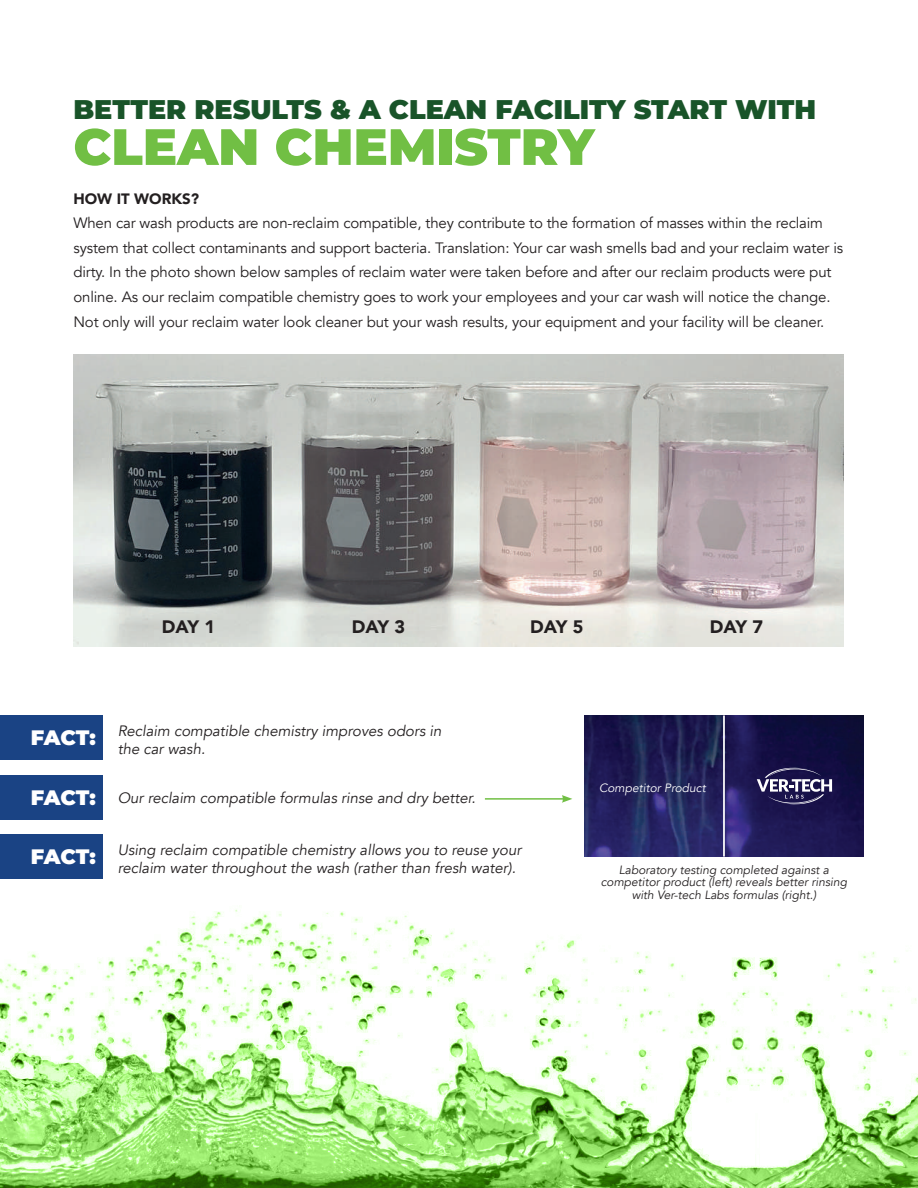
<style>
.page{position:relative;width:918px;height:1188px;background:#fff}
.page>*{position:absolute;margin:0;border:0;box-sizing:border-box;transform-origin:0 0}
.t1{font:900 51px "Montserrat";color:#71bf44}
.t2{font:900 27px "Montserrat";color:#195429}
.t3{font:900 18px "Avenir";letter-spacing:-.035em;color:#231f20}
.t4{font:15px/24.6px "Avenir";letter-spacing:-.01em;color:#231f20}
.t5{font:italic 15px/18.6px "Avenir";color:#231f20}
.t6{font:900 15px "Avenir";color:#231f20}
.t7{font:italic 12px/12.6px "Avenir";color:#231f20;text-align:center}
.t8{font:italic 12px "Avenir";color:#fff}
.s1{font-family:"Montserrat";font-weight:900;font-style:normal;font-size:20.85px;color:#fff}
</style>
<div class="page">
<svg style="left:0;top:909px;width:918px;height:279px"></svg>
<div style="left:0;top:775px;width:102px;height:45px;background:#1a4384"></div>
<div style="left:0;top:716px;width:102px;height:44px;background:#1a4384"></div>
<div style="left:0;top:834px;width:102px;height:45px;background:#1a4384"></div>
<img style="left:73px;top:355px;width:770px;height:292px">
<img style="left:584px;top:716px;width:280px;height:141px">
<hr style="left:723px;top:716px;width:2px;height:141px;background:#fff">
<svg style="left:757px;top:767px;width:75px;height:38px;background:#4a4570"></svg>
<hr style="left:485px;top:798px;width:79px;height:2px;background:#71bf44">
<svg style="left:562px;top:795px;width:10px;height:8px"></svg>
<h2 class="t2" style="left:73px;top:89px;width:744px">BETTER RESULTS &amp; A CLEAN FACILITY START WITH</h2>
<h1 class="t1" style="left:73px;top:109px;width:522px">CLEAN CHEMISTRY</h1>
<p class="t6" style="left:73px;top:186px;width:127px">HOW IT WORKS?</p>
<p class="t4" style="left:73px;top:211px;width:771px">When car wash products are non-reclaim compatible, they contribute to the formation of masses within the reclaim system that collect contaminants and support bacteria. Translation: Your car wash smells bad and your reclaim water is dirty. In the photo shown below samples of reclaim water were taken before and after our reclaim products were put online. As our reclaim compatible chemistry goes to work your employees and your car wash will notice the change.<br>Not only will your reclaim water look cleaner but your wash results, your equipment and your facility will be cleaner.</p>
<p class="t3" style="left:162px;top:612px;width:55px">DAY 1</p>
<p class="t3" style="left:352px;top:612px;width:55px">DAY 3</p>
<p class="t3" style="left:530px;top:612px;width:55px">DAY 5</p>
<p class="t3" style="left:710px;top:612px;width:55px">DAY 7</p>
<p class="t5" style="left:118px;top:722px;width:325px;text-indent:-87px"><span class="s1">FACT:</span> Reclaim compatible chemistry improves odors in the car wash.</p>
<p class="t5" style="left:31px;top:789px;width:446px"><span class="s1">FACT:</span> Our reclaim compatible formulas rinse and dry better.</p>
<p class="t5" style="left:118px;top:841px;width:405px;text-indent:-87px"><span class="s1">FACT:</span> Using reclaim compatible chemistry allows you to reuse your reclaim water throughout the wash (rather than fresh water).</p>
<p class="t8" style="left:599px;top:781px;width:108px">Competitor Product</p>
<p class="t7" style="left:601px;top:864px;width:248px">Laboratory testing completed against a competitor product (left) reveals better rinsing with Ver-tech Labs formulas (right.)</p>
</div>
